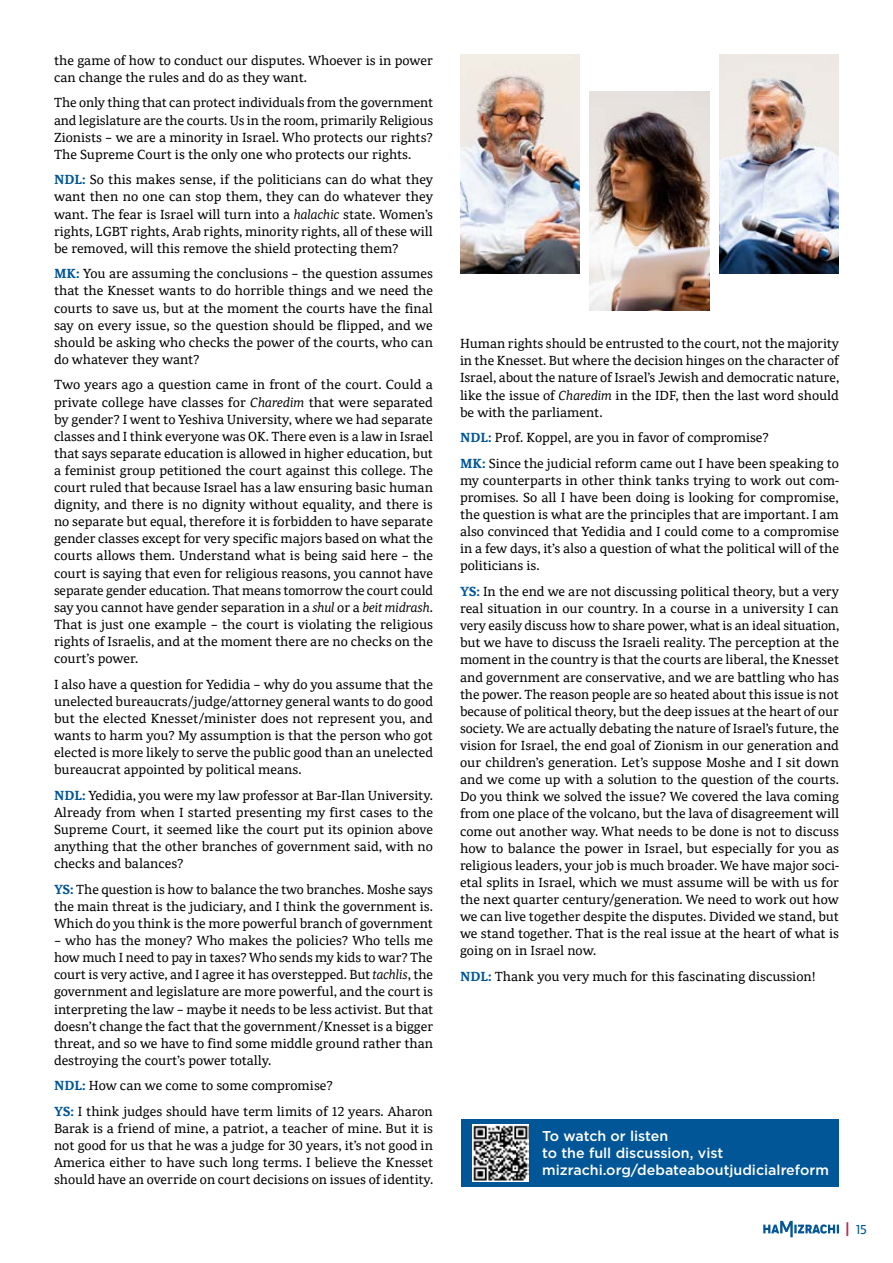
<style>
.page{position:relative;width:893px;height:1263px;background:#fff}
.page>*{position:absolute;margin:0;border:0;box-sizing:border-box;transform-origin:0 0}
.t1{font:15px "Profile Pro";color:#005696}
.t2{font:14.25px/17.1px "Noam Text";color:#000;text-align:justify}
.t3{font:500 14.25px/17.1px "Gotham";color:#fff}
.s1{font-weight:700;color:#005696}
.s2{font-style:italic}
.s3{font-weight:700;color:#b12b5b}
</style>
<div class="page">
<img style="left:460px;top:54px;width:120px;height:219px">
<img style="left:590px;top:91px;width:119px;height:219px">
<img style="left:719px;top:54px;width:120px;height:219px">
<div style="left:461px;top:1119px;width:377px;height:67px;background:#005696"></div>
<img style="left:472px;top:1125px;width:57px;height:56px">
<svg style="left:763px;top:1221px;width:76px;height:16px"></svg>
<p class="t2" style="left:54px;top:52px;width:380px">the game of how to conduct our disputes. Whoever is in power can change the rules and do as they want.</p>
<p class="t2" style="left:54px;top:94px;width:381px">The only thing that can protect individuals from the government and legislature are the courts. Us in the room, primarily Religious Zionists – we are a minority in Israel. Who protects our rights?<br>The Supreme Court is the only one who protects our rights.</p>
<p class="t2" style="left:54px;top:171px;width:381px"><span class="s1">NDL:</span> So this makes sense, if the politicians can do what they want then no one can stop them, they can do whatever they want. The fear is Israel will turn into a <span class="s2">halachic</span> state. Women’s rights, LGBT rights, Arab rights, minority rights, all of these will be removed, will this remove the shield protecting them?</p>
<p class="t2" style="left:54px;top:265px;width:381px"><span class="s1">MK:</span> You are assuming the conclusions – the question assumes that the Knesset wants to do horrible things and we need the courts to save us, but at the moment the courts have the final say on every issue, so the question should be flipped, and we should be asking who checks the power of the courts, who can do whatever they want?</p>
<p class="t2" style="left:54px;top:376px;width:381px">Two years ago a question came in front of the court. Could a private college have classes for <span class="s2">Charedim</span> that were separated by gender? I went to Yeshiva University, where we had separate classes and I think everyone was OK. There even is a law in Israel that says separate education is allowed in higher education, but a feminist group petitioned the court against this college. The court ruled that because Israel has a law ensuring basic human dignity, and there is no dignity without equality, and there is no separate but equal, therefore it is forbidden to have separate gender classes except for very specific majors based on what the courts allows them. Understand what is being said here – the court is saying that even for religious reasons, you cannot have separate gender education. That means tomorrow the court could say you cannot have gender separation in a <span class="s2">shul</span> or a <span class="s2">beit midrash</span>.<br>That is just one example – the court is violating the religious rights of Israelis, and at the moment there are no checks on the court’s power.</p>
<p class="t2" style="left:54px;top:675px;width:381px">I also have a question for Yedidia – why do you assume that the unelected bureaucrats/judge/attorney general wants to do good but the elected Knesset/minister does not represent you, and wants to harm you? My assumption is that the person who got elected is more likely to serve the public good than an unelected bureaucrat appointed by political means.</p>
<p class="t2" style="left:54px;top:787px;width:381px"><span class="s1">NDL:</span> Yedidia, you were my law professor at Bar-Ilan University.<br>Already from when I started presenting my first cases to the Supreme Court, it seemed like the court put its opinion above anything that the other branches of government said, with no checks and balances?</p>
<p class="t2" style="left:54px;top:881px;width:381px"><span class="s1">YS:</span> The question is how to balance the two branches. Moshe says the main threat is the judiciary, and I think the government is.<br>Which do you think is the more powerful branch of government</p>
<p class="t2" style="left:54px;top:932px;width:381px">– who has the money? Who makes the policies? Who tells me how much I need to pay in taxes? Who sends my kids to war? The court is very active, and I agree it has overstepped. But <span class="s2">tachlis</span>, the government and legislature are more powerful, and the court is interpreting the law – maybe it needs to be less activist. But that doesn’t change the fact that the government/Knesset is a bigger threat, and so we have to find some middle ground rather than destroying the court’s power totally.</p>
<p class="t2" style="left:54px;top:1073px;width:380px;line-height:25.7px"><span class="s1">NDL:</span> How can we come to some compromise?<br><span class="s1">YS:</span> I think judges should have term limits of 12 years. Aharon</p>
<p class="t2" style="left:54px;top:1120px;width:381px">Barak is a friend of mine, a patriot, a teacher of mine. But it is not good for us that he was a judge for 30 years, it’s not good in America either to have such long terms. I believe the Knesset should have an override on court decisions on issues of identity.</p>
<p class="t2" style="left:460px;top:335px;width:381px">Human rights should be entrusted to the court, not the majority in the Knesset. But where the decision hinges on the character of Israel, about the nature of Israel’s Jewish and democratic nature, like the issue of <span class="s2">Charedim</span> in the IDF, then the last word should be with the parliament.</p>
<p class="t2" style="left:460px;top:425px;width:380px;line-height:25.7px"><span class="s1">NDL:</span> Prof. Koppel, are you in favor of compromise?<br><span class="s1">MK:</span> Since the judicial reform came out I have been speaking to</p>
<p class="t2" style="left:460px;top:472px;width:381px">my counterparts in other think tanks trying to work out com&shy;promises. So all I have been doing is looking for compromise, the question is what are the principles that are important. I am also convinced that Yedidia and I could come to a compromise in a few days, it’s also a question of what the political will of the politicians is.</p>
<p class="t2" style="left:460px;top:583px;width:381px"><span class="s1">YS:</span> In the end we are not discussing political theory, but a very real situation in our country. In a course in a university I can very easily discuss how to share power, what is an ideal situation, but we have to discuss the Israeli reality. The perception at the moment in the country is that the courts are liberal, the Knesset and government are conservative, and we are battling who has the power. The reason people are so heated about this issue is not because of political theory, but the deep issues at the heart of our society. We are actually debating the nature of Israel’s future, the vision for Israel, the end goal of Zionism in our generation and our children’s generation. Let’s suppose Moshe and I sit down and we come up with a solution to the question of the courts.<br>Do you think we solved the issue? We covered the lava coming from one place of the volcano, but the lava of disagreement will come out another way. What needs to be done is not to discuss how to balance the power in Israel, but especially for you as religious leaders, your job is much broader. We have major soci&shy;etal splits in Israel, which we must assume will be with us for the next quarter century/generation. We need to work out how we can live together despite the disputes. Divided we stand, but we stand together. That is the real issue at the heart of what is going on in Israel now.</p>
<p class="t2" style="left:460px;top:968px;width:357px"><span class="s1">NDL:</span> Thank you very much for this fascinating discussion!</p>
<p class="t3" style="left:542px;top:1127px;width:288px">To watch or listen<br>to the full discussion, vist mizrachi.org/debateaboutjudicialreform</p>
<p class="t1" style="left:845px;top:1221px;width:23px"><span class="s3">|</span> 15</p>
</div>
